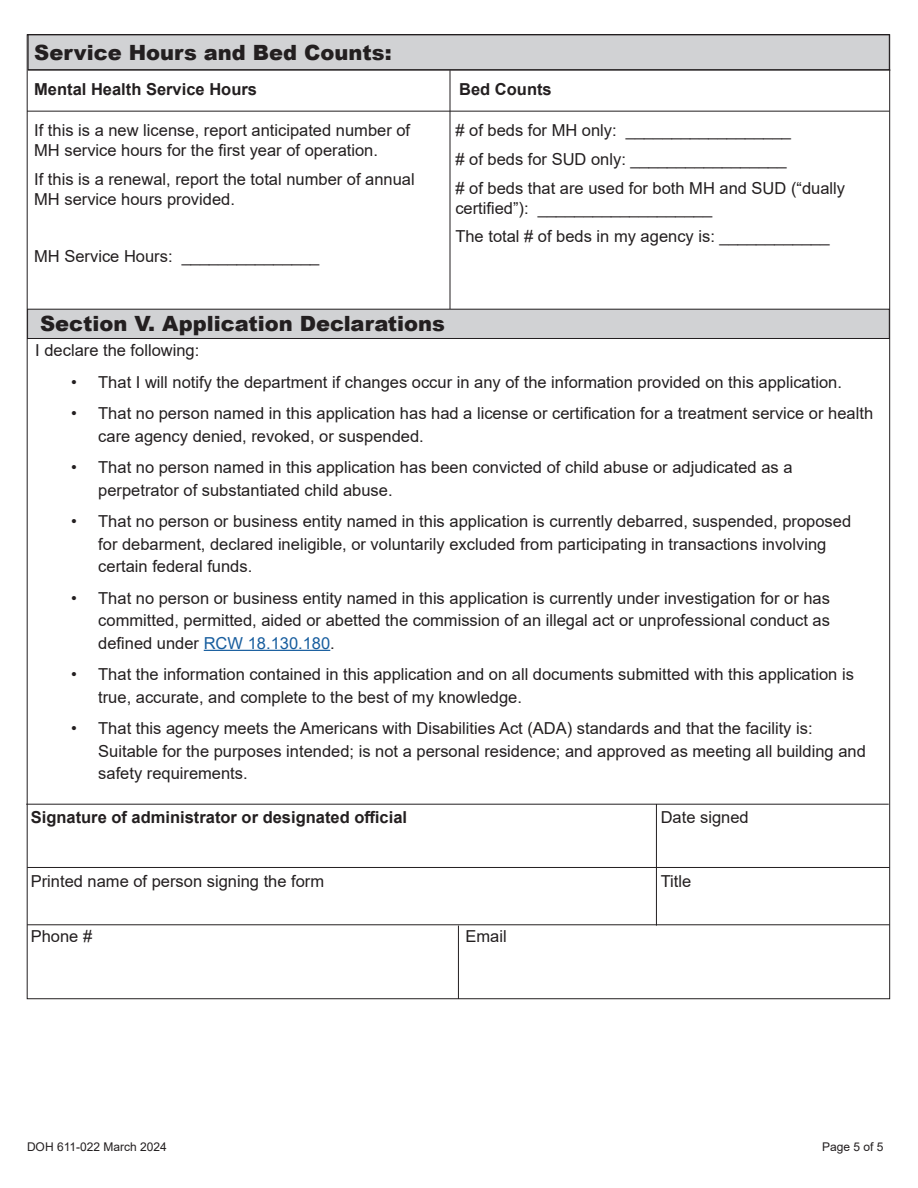
<style>
.page{position:relative;width:918px;height:1188px;background:#fff}
.page>*{position:absolute;margin:0;border:0;box-sizing:border-box;transform-origin:0 0}
.Subhead_2_FL{font:900 21px "Arial";color:#231f20}
._11_13_2{font:16.5px/22.5px "Arial";color:#231f20}
._11_13_2-2{font:700 16.5px "Arial";color:#231f20}
.Footers{font:12px "Arial";color:#231f20}
.s1{color:#175d9e}
</style>
<div class="page">
<div style="left:28px;top:35px;width:861px;height:35px;background:#d1d2d4"></div>
<div style="left:28px;top:34px;width:862px;height:36px;border:1px solid #231f20"></div>
<hr style="left:27px;top:34px;width:863px;height:1px;background:#231f20">
<hr style="left:28px;top:70px;width:862px;height:1px;background:#231f20">
<hr style="left:27px;top:111px;width:863px;height:1px;background:#231f20">
<hr style="left:450px;top:70px;width:1px;height:239px;background:#231f20">
<div style="left:28px;top:309px;width:861px;height:29px;background:#d1d2d4"></div>
<div style="left:27px;top:309px;width:863px;height:30px;border:1px solid #231f20"></div>
<hr style="left:204px;top:650px;width:126px;height:1px;background:#175d9e">
<hr style="left:26px;top:804px;width:863px;height:1px;background:#231f20">
<hr style="left:27px;top:867px;width:863px;height:1px;background:#231f20">
<hr style="left:27px;top:925px;width:863px;height:1px;background:#231f20">
<hr style="left:656px;top:804px;width:1px;height:122px;background:#231f20">
<hr style="left:458px;top:926px;width:1px;height:73px;background:#231f20">
<p class="Subhead_2_FL" style="left:34px;top:37px;width:359px">Service Hours and Bed Counts:</p>
<p class="_11_13_2-2" style="left:34px;top:78px;width:224px">Mental Health Service Hours</p>
<p class="_11_13_2-2" style="left:459px;top:78px;width:94px">Bed Counts</p>
<p class="_11_13_2" style="left:34px;top:120px;width:378px;line-height:19.8px">If this is a new license, report anticipated number of<br>MH service hours for the first year of operation.</p>
<p class="_11_13_2" style="left:34px;top:169px;width:382px;line-height:19.8px">If this is a renewal, report the total number of annual<br>MH service hours provided.</p>
<p class="_11_13_2" style="left:455px;top:119px;width:337px"># of beds for MH only: __________________</p>
<p class="_11_13_2" style="left:455px;top:148px;width:333px"># of beds for SUD only: _________________</p>
<p class="_11_13_2" style="left:455px;top:178px;width:391px;line-height:19.8px"># of beds that are used for both MH and SUD (“dually certified”): ___________________</p>
<p class="_11_13_2" style="left:455px;top:225px;width:376px">The total # of beds in my agency is: ____________</p>
<p class="_11_13_2" style="left:34px;top:245px;width:287px">MH Service Hours: _______________</p>
<p class="Subhead_2_FL" style="left:40px;top:309px;width:407px">Section V. Application Declarations</p>
<p class="_11_13_2" style="left:35px;top:339px;width:166px">I declare the following:</p>
<p class="_11_13_2" style="left:71px;top:370px;width:772px">• That I will notify the department if changes occur in any of the information provided on this application.</p>
<p class="_11_13_2" style="left:98px;top:402px;width:776px;text-indent:-27px">• That no person named in this application has had a license or certification for a treatment service or health care agency denied, revoked, or suspended.</p>
<p class="_11_13_2" style="left:98px;top:456px;width:696px;text-indent:-27px">• That no person named in this application has been convicted of child abuse or adjudicated as a perpetrator of substantiated child abuse.</p>
<p class="_11_13_2" style="left:98px;top:510px;width:754px;text-indent:-27px">• That no person or business entity named in this application is currently debarred, suspended, proposed for debarment, declared ineligible, or voluntarily excluded from participating in transactions involving certain federal funds.</p>
<p class="_11_13_2" style="left:98px;top:586px;width:733px;text-align:justify;text-indent:-27px">• That no person or business entity named in this application is currently under investigation for or has committed, permitted, aided or abetted the commission of an illegal act or unprofessional conduct as defined under <span class="s1">RCW 18.130.180</span>.</p>
<p class="_11_13_2" style="left:98px;top:663px;width:757px;text-indent:-27px">• That the information contained in this application and on all documents submitted with this application is true, accurate, and complete to the best of my knowledge.</p>
<p class="_11_13_2" style="left:98px;top:717px;width:769px;text-indent:-27px">• That this agency meets the Americans with Disabilities Act (ADA) standards and that the facility is:<br>Suitable for the purposes intended; is not a personal residence; and approved as meeting all building and safety requirements.</p>
<p class="_11_13_2-2" style="left:31px;top:805px;width:378px">Signature of administrator or designated official</p>
<p class="_11_13_2" style="left:661px;top:806px;width:90px">Date signed</p>
<p class="_11_13_2" style="left:31px;top:870px;width:295px">Printed name of person signing the form</p>
<p class="_11_13_2" style="left:31px;top:925px;width:63px">Phone #</p>
<p class="_11_13_2" style="left:465px;top:925px;width:43px">Email</p>
<p class="_11_13_2" style="left:661px;top:870px;width:32px">Title</p>
<p class="Footers" style="left:27px;top:1138px;width:141px">DOH 611-022 March 2024</p>
<p class="Footers" style="left:822px;top:1138px;width:63px">Page 5 of 5</p>
</div>
